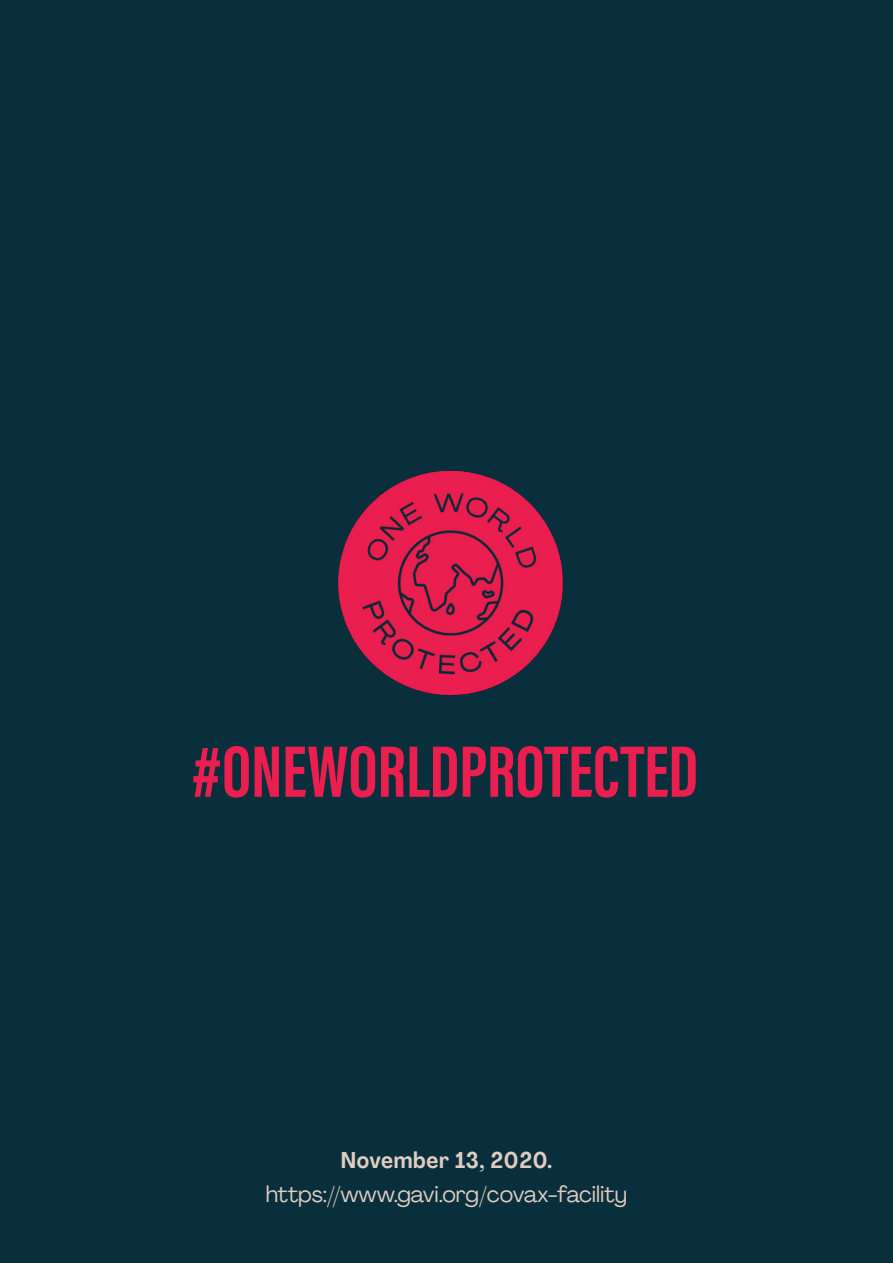
<style>
.page{position:relative;width:893px;height:1263px;background:#082f3b}
.page>*{position:absolute;margin:0;border:0;box-sizing:border-box;transform-origin:0 0}
.t1{font:75px "Acumin Variable Concept";color:#ea1f50}
.t2{font:22.5px "Agrandir";color:#e1ccc2}
.t3{font:700 22.5px "Agrandir Text";color:#e1ccc2}
</style>
<div class="page">
<img style="left:338px;top:470px;width:225px;height:226px">
<p class="t1" style="left:191px;top:719px;width:508px">#ONEWORLDPROTECTED</p>
<p class="t3" style="left:340px;top:1146px;width:214px">November 13, 2020.</p>
<p class="t2" style="left:266px;top:1181px;width:363px">https://www.gavi.org/covax-facility</p>
</div>
